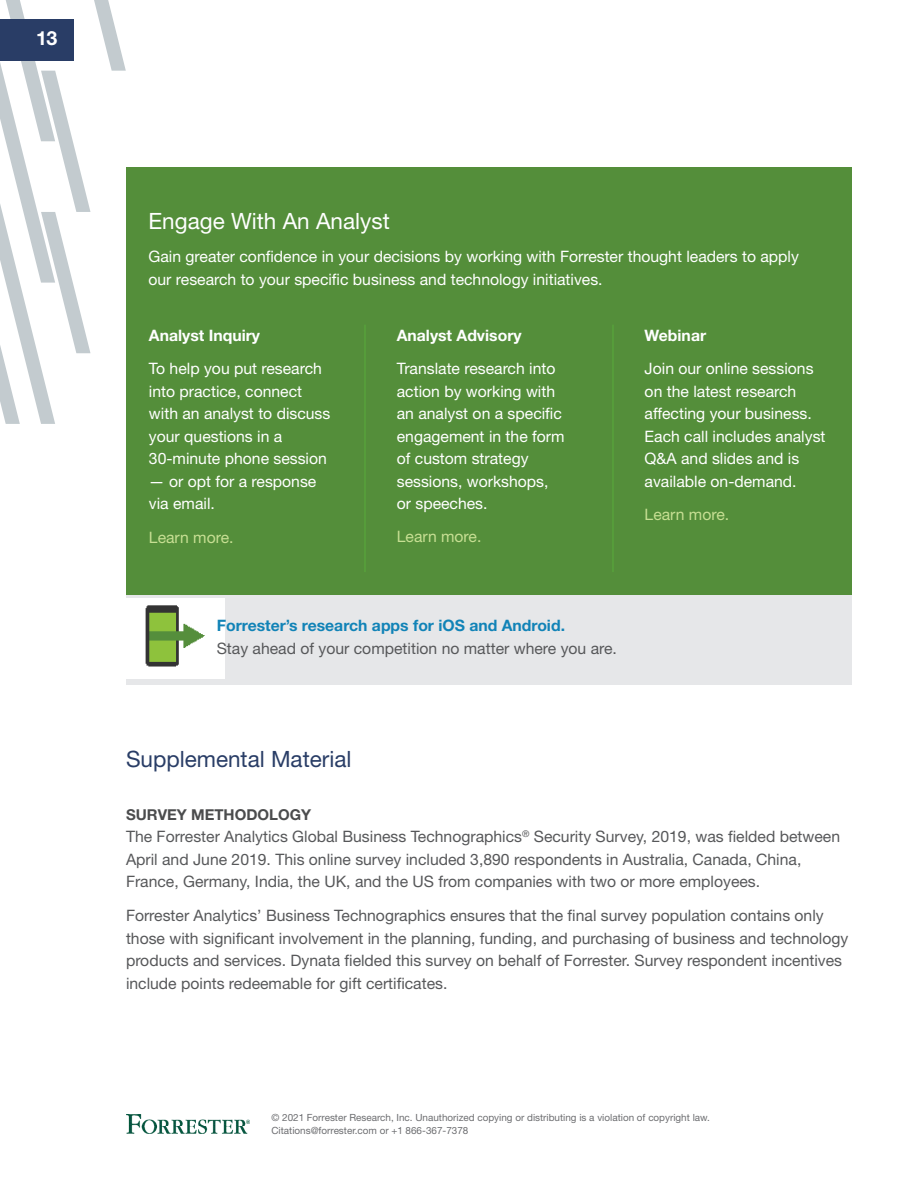
<style>
.page{position:relative;width:918px;height:1188px;background:#fff}
.page>*{position:absolute;margin:0;border:0;box-sizing:border-box;transform-origin:0 0}
.Heading_1{font:22.5px "Helvetica Neue LT Std";color:#293d66}
.t1{font:22.5px "Helvetica Neue LT Std";color:#fff}
.t2{font:700 19.5px "Helvetica Neue LT Std";color:#fff}
.t3{font:15.75px/22.5px "Helvetica Neue LT Std";color:#57585a}
.t4{font:15.75px/22.5px "Helvetica Neue LT Std";color:#fff}
.t5{font:700 15.75px "Helvetica Neue LT Std";color:#1183b7}
.t6{font:700 15.75px "Helvetica Neue LT Std";color:#fff}
.t7{font:15.75px "Helvetica Neue LT Std";color:#c7df93}
.Heading_2{font:700 15px "Helvetica Neue LT Std";color:#4b4c4d}
.t8{font:9.9px/12.8px "Helvetica Neue LT Std";color:#6c6d70}
</style>
<div class="page">
<svg style="left:0;top:0;width:126px;height:424px"></svg>
<div style="left:0;top:19px;width:74px;height:41px;background:#293d66"></div>
<img style="left:126px;top:1114px;width:124px;height:20px">
<div style="left:126px;top:167px;width:726px;height:428px;background:#548e3a"></div>
<hr style="left:364px;top:325px;width:2px;height:247px;background:#57a23b">
<hr style="left:612px;top:325px;width:2px;height:247px;background:#57a23b">
<div style="left:126px;top:595px;width:726px;height:90px;background:#e6e7e9"></div>
<img style="left:126px;top:598px;width:98px;height:81px">
<p class="t2" style="left:36px;top:26px;width:23px">13</p>
<p class="t1" style="left:148px;top:207px;width:243px">Engage With An Analyst</p>
<p class="t4" style="left:148px;top:245px;width:652px">Gain greater confidence in your decisions by working with Forrester thought leaders to apply our research to your specific business and technology initiatives.</p>
<p class="t6" style="left:149px;top:325px;width:113px">Analyst Inquiry</p>
<p class="t4" style="left:149px;top:357px;width:183px">To help you put research into practice, connect with an analyst to discuss your questions in a<br>30-minute phone session</p>
<p class="t4" style="left:149px;top:470px;width:169px">— or opt for a response via email.</p>
<p class="t7" style="left:149px;top:528px;width:86px">Learn more.</p>
<p class="t6" style="left:397px;top:325px;width:126px">Analyst Advisory</p>
<p class="t4" style="left:397px;top:357px;width:169px">Translate research into action by working with an analyst on a specific engagement in the form of custom strategy sessions, workshops, or speeches.</p>
<p class="t7" style="left:397px;top:528px;width:86px">Learn more.</p>
<p class="t6" style="left:645px;top:325px;width:63px">Webinar</p>
<p class="t4" style="left:645px;top:357px;width:182px">Join our online sessions on the latest research affecting your business.<br>Each call includes analyst<br>Q&amp;A and slides and is available on-demand.</p>
<p class="t7" style="left:645px;top:505px;width:86px">Learn more.</p>
<p class="t5" style="left:217px;top:616px;width:350px">Forrester’s research apps for iOS and Android.</p>
<p class="t3" style="left:217px;top:637px;width:402px">Stay ahead of your competition no matter where you are.</p>
<h1 class="Heading_1" style="left:126px;top:746px;width:227px">Supplemental Material</h1>
<h2 class="Heading_2" style="left:126px;top:805px;width:187px">SURVEY METHODOLOGY</h2>
<p class="t3" style="left:126px;top:825px;width:716px">The Forrester Analytics Global Business Technographics<sup>®</sup> Security Survey, 2019, was fielded between<br>April and June 2019. This online survey included 3,890 respondents in Australia, Canada, China,<br>France, Germany, India, the UK, and the US from companies with two or more employees.</p>
<p class="t3" style="left:126px;top:904px;width:724px">Forrester Analytics’ Business Technographics ensures that the final survey population contains only those with significant involvement in the planning, funding, and purchasing of business and technology products and services. Dynata fielded this survey on behalf of Forrester. Survey respondent incentives include points redeemable for gift certificates.</p>
<p class="t8" style="left:272px;top:1111px;width:440px">© 2021 Forrester Research, Inc. Unauthorized copying or distributing is a violation of copyright law.<br>Citations@forrester.com or +1 866-367-7378</p>
</div>
